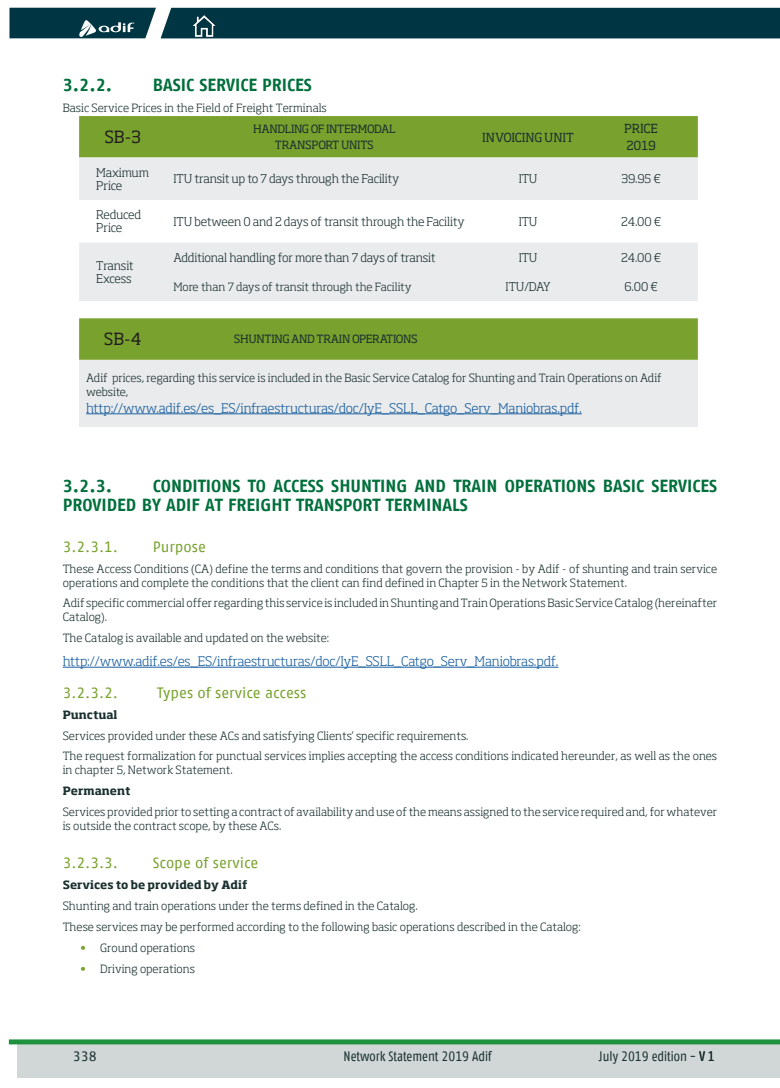
<style>
.page{position:relative;width:780px;height:1088px;background:#fff}
.page>*{position:absolute;margin:0;border:0;box-sizing:border-box;transform-origin:0 0}
.GENERAL{font:700 17.5px/18.8px "Adif Fago No";color:#006f3c}
.t1{font:16.62px "Soho Std";color:#231f20}
.Titulo_3_4_5{font:15px "Adif Fago No";color:#78a22d}
.t2{font:13.75px "Adif Fago Co";color:#1b3030}
.t3{font:13.75px "Adif Fago No";color:#1b3030}
.t4{font:300 13px "Soho Std";letter-spacing:-.015em;color:#175d9e}
.t5{font:12.38px "Soho Std";letter-spacing:-.01em;color:#1b3030}
.t6{font:300 11.88px/13.1px "Soho Std";letter-spacing:-.015em;color:#1b3030}
.GENERAL-2{font:300 11.25px/13.8px "Soho Std";color:#1b3030}
.t7{font:11.25px/16.2px "Soho Std";letter-spacing:-.025em;color:#1b3030;text-align:center}
.GENERAL-3{font:700 11.25px "Soho Std";color:#1b3030}
.s1{font-weight:400;color:#78a22d}
</style>
<div class="page">
<div style="left:18px;top:1044px;width:762px;height:33px;background:#d0d7d6"></div>
<div style="left:9px;top:1039px;width:771px;height:5px;background:#1f913e"></div>
<div style="left:9px;top:8px;width:771px;height:30px;background:#003644"></div>
<img style="left:194px;top:16px;width:21px;height:20px">
<hr style="left:63px;top:667px;width:495px;height:1px;background:#175d9e">
<div style="left:79px;top:116px;width:618px;height:41px;background:#78a22d"></div>
<div style="left:79px;top:157px;width:618px;height:144px;background:#eaebec"></div>
<svg style="left:79px;top:200px;width:618px;height:42px"></svg>
<div style="left:79px;top:318px;width:618px;height:42px;background:#78a22d"></div>
<div style="left:79px;top:360px;width:618px;height:66px;background:#eaebec"></div>
<hr style="left:86px;top:413px;width:496px;height:1px;background:#175d9e">
<p class="GENERAL" style="left:63px;top:75px;width:51px">3.2.2.</p>
<p class="GENERAL" style="left:153px;top:75px;width:161px">BASIC SERVICE PRICES</p>
<p class="GENERAL-2" style="left:63px;top:101px;width:266px">Basic Service Prices in the Field of Freight Terminals</p>
<p class="t1" style="left:104px;top:127px;width:38px">SB-3</p>
<p class="t7" style="left:253px;top:121px;width:144px">HANDLING OF INTERMODAL<br>TRANSPORT UNITS</p>
<p class="t5" style="left:482px;top:129px;width:93px">INVOICING UNIT</p>
<p class="t5" style="left:624px;top:121px;width:35px">PRICE</p>
<p class="t5" style="left:626px;top:137px;width:31px">2019</p>
<p class="t6" style="left:96px;top:166px;width:54px">Maximum<br>Price</p>
<p class="t6" style="left:173px;top:172px;width:227px">ITU transit up to 7 days through the Facility</p>
<p class="t6" style="left:518px;top:172px;width:20px">ITU</p>
<p class="t6" style="left:621px;top:172px;width:41px">39.95 €</p>
<p class="t6" style="left:96px;top:208px;width:47px">Reduced<br>Price</p>
<p class="t6" style="left:173px;top:215px;width:293px">ITU between 0 and 2 days of transit through the Facility</p>
<p class="t6" style="left:518px;top:215px;width:20px">ITU</p>
<p class="t6" style="left:621px;top:215px;width:42px">24.00 €</p>
<p class="t6" style="left:96px;top:259px;width:39px">Transit<br>Excess</p>
<p class="t6" style="left:173px;top:251px;width:263px">Additional handling for more than 7 days of transit</p>
<p class="t6" style="left:518px;top:251px;width:20px">ITU</p>
<p class="t6" style="left:621px;top:251px;width:42px">24.00 €</p>
<p class="GENERAL-2" style="left:173px;top:280px;width:240px">More than 7 days of transit through the Facility</p>
<p class="t6" style="left:505px;top:280px;width:46px">ITU/DAY</p>
<p class="t6" style="left:624px;top:280px;width:35px">6.00 €</p>
<p class="t1" style="left:104px;top:329px;width:39px">SB-4</p>
<p class="t7" style="left:234px;top:331px;width:185px">SHUNTING AND TRAIN OPERATIONS</p>
<p class="GENERAL-2" style="left:86px;top:371px;width:577px">Adif prices, regarding this service is included in the Basic Service Catalog for Shunting and Train Operations on Adif website,</p>
<p class="t4" style="left:86px;top:400px;width:497px">http://www.adif.es/es_ES/infraestructuras/doc/IyE_SSLL_Catgo_Serv_Maniobras.pdf.</p>
<p class="GENERAL" style="left:63px;top:476px;width:656px;text-indent:90px">CONDITIONS TO ACCESS SHUNTING AND TRAIN OPERATIONS BASIC SERVICES<br>PROVIDED BY ADIF AT FREIGHT TRANSPORT TERMINALS</p>
<p class="Titulo_3_4_5" style="left:63px;top:538px;width:53px">3.2.3.1.</p>
<p class="Titulo_3_4_5" style="left:153px;top:538px;width:55px">Purpose</p>
<p class="GENERAL-2" style="left:63px;top:562px;width:656px">These Access Conditions (CA) define the terms and conditions that govern the provision - by Adif - of shunting and train service operations and complete the conditions that the client can find defined in Chapter 5 in the Network Statement.</p>
<p class="GENERAL-2" style="left:63px;top:596px;width:656px">Adif specific commercial offer regarding this service is included in Shunting and Train Operations Basic Service Catalog (hereinafter<br>Catalog).</p>
<p class="GENERAL-2" style="left:63px;top:631px;width:268px">The Catalog is available and updated on the website:</p>
<p class="t4" style="left:63px;top:653px;width:497px">http://www.adif.es/es_ES/infraestructuras/doc/IyE_SSLL_Catgo_Serv_Maniobras.pdf.</p>
<p class="Titulo_3_4_5" style="left:63px;top:684px;width:53px">3.2.3.2.</p>
<p class="Titulo_3_4_5" style="left:157px;top:684px;width:151px">Types of service access</p>
<p class="GENERAL-3" style="left:63px;top:707px;width:56px">Punctual</p>
<p class="GENERAL-2" style="left:63px;top:728px;width:407px">Services provided under these ACs and satisfying Clients’ specific requirements.</p>
<p class="GENERAL-2" style="left:63px;top:749px;width:656px">The request formalization for punctual services implies accepting the access conditions indicated hereunder, as well as the ones in chapter 5, Network Statement.</p>
<p class="GENERAL-3" style="left:63px;top:783px;width:69px">Permanent</p>
<p class="GENERAL-2" style="left:63px;top:805px;width:656px">Services provided prior to setting a contract of availability and use of the means assigned to the service required and, for whatever is outside the contract scope, by these ACs.</p>
<p class="Titulo_3_4_5" style="left:63px;top:854px;width:53px">3.2.3.3.</p>
<p class="Titulo_3_4_5" style="left:153px;top:854px;width:107px">Scope of service</p>
<p class="GENERAL-3" style="left:63px;top:878px;width:186px">Services to be provided by Adif</p>
<p class="GENERAL-2" style="left:63px;top:899px;width:356px">Shunting and train operations under the terms defined in the Catalog.</p>
<p class="GENERAL-2" style="left:63px;top:920px;width:519px">These services may be performed according to the following basic operations described in the Catalog:</p>
<p class="GENERAL-2" style="left:80px;top:940px;width:116px"><span class="s1">•</span> Ground operations</p>
<p class="GENERAL-2" style="left:80px;top:961px;width:116px"><span class="s1">•</span> Driving operations</p>
<p class="GENERAL" style="left:63px;top:476px;width:51px">3.2.3.</p>
<p class="t3" style="left:73px;top:1048px;width:25px">338</p>
<p class="t2" style="left:343px;top:1048px;width:149px">Network Statement 2019 Adif</p>
<p class="t2" style="left:598px;top:1048px;width:117px">July 2019 edition - V 1</p>
</div>
